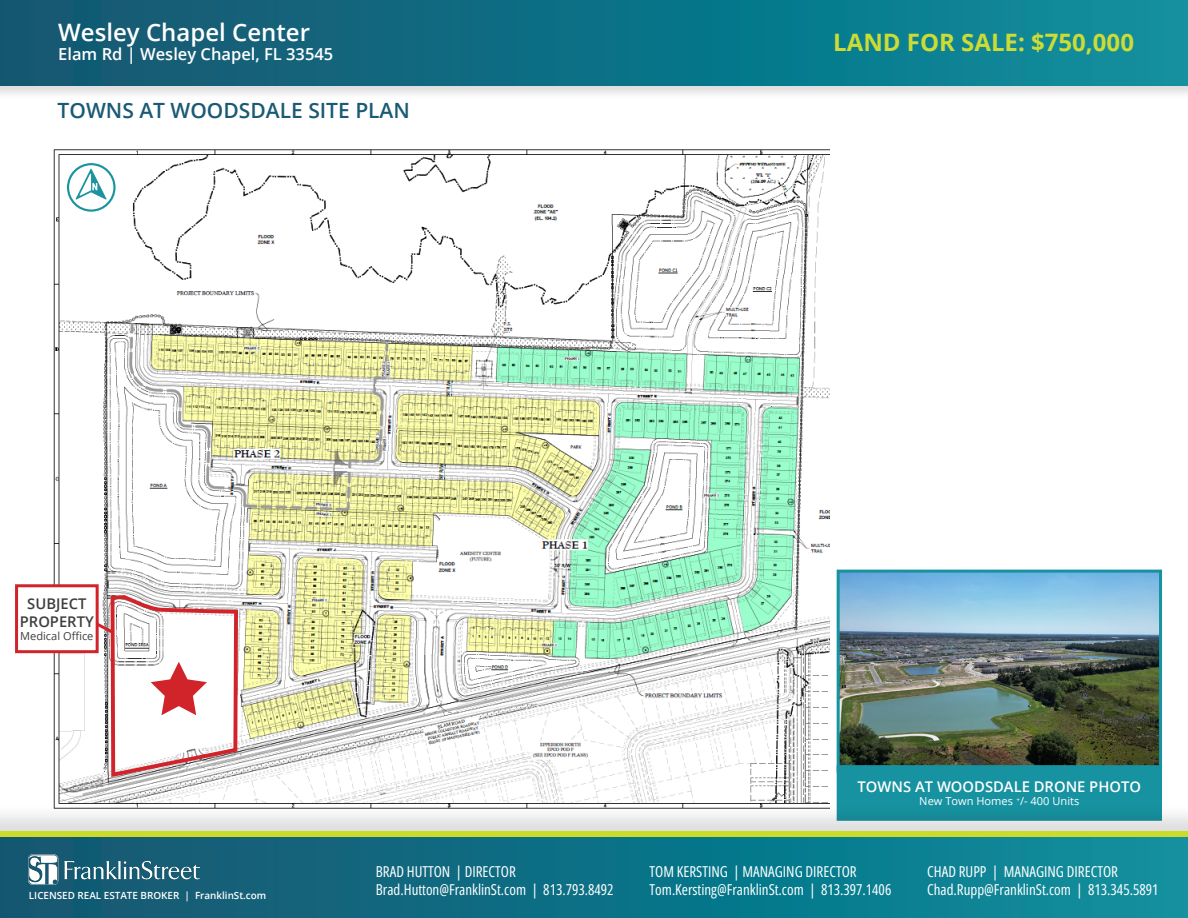
<style>
.page{position:relative;width:1188px;height:918px;background:#fff}
.page>*{position:absolute;margin:0;border:0;box-sizing:border-box;transform-origin:0 0}
.t1{font:700 24px "Open Sans";color:#cddc34}
.t2{font:600 24px "Open Sans";color:#fff}
.t3{font:600 21px "Open Sans";color:#1a5a75}
.t4{font:600 16.5px "Open Sans";color:#fff}
.t5{font:15px "Open Sans Condensed";color:#fff}
.t6{font:600 14.7px "Open Sans";color:#fff}
.t7{font:600 14.7px/17.7px "Open Sans";color:#3e3e3f;text-align:center}
.t8{font:11.1px "Open Sans";color:#fff}
.t9{font:11.1px "Open Sans";color:#3e3e3f}
.t10{font:600 9.9px "Open Sans";color:#fff}
</style>
<div class="page">
<img style="left:26px;top:149px;width:803px;height:654px">
<img style="left:841px;top:574px;width:317px;height:191px">
<div style="left:837px;top:570px;width:325px;height:203px;border:3px solid #1692a0"></div>
<div style="left:838px;top:767px;width:323px;height:52px;background:#1692a0"></div>
<div style="left:837px;top:765px;width:325px;height:56px;border:3px solid #1692a0"></div>
<svg style="left:83px;top:594px;width:157px;height:185px"></svg>
<div style="left:17px;top:586px;width:80px;height:66px;background:#fff"></div>
<div style="left:15px;top:584px;width:84px;height:69px;border:3px solid #d1232a"></div>
<div style="left:0;top:803px;width:1188px;height:54px;background:#231f20;opacity:.15"></div>
<div style="left:0;top:831px;width:1188px;height:25px;background:#cbdb2a"></div>
<div style="left:0;top:837px;width:1188px;height:81px;background:linear-gradient(to right,#13556f,#0b8f9e)"></div>
<div style="left:0;top:0;width:1188px;height:100px;background:#231f20;opacity:.15"></div>
<div style="left:0;top:0;width:1188px;height:85px;background:linear-gradient(to right,#13556f,#0b8f9e)"></div>
<img style="left:28px;top:854px;width:171px;height:30px">
<svg style="left:67px;top:163px;width:49px;height:49px"></svg>
<p class="t2" style="left:58px;top:16px;width:253px">Wesley Chapel Center</p>
<p class="t4" style="left:58px;top:43px;width:277px">Elam Rd | Wesley Chapel, FL 33545</p>
<p class="t3" style="left:58px;top:96px;width:354px">TOWNS AT WOODSDALE SITE PLAN</p>
<p class="t1" style="left:833px;top:25px;width:302px">LAND FOR SALE: $750,000</p>
<p class="t7" style="left:20px;top:594px;width:75px">SUBJECT<br>PROPERTY</p>
<p class="t9" style="left:20px;top:628px;width:75px">Medical Office</p>
<p class="t10" style="left:29px;top:889px;width:239px">LICENSED REAL ESTATE BROKER | FranklinSt.com</p>
<p class="t5" style="left:376px;top:861px;width:142px">BRAD HUTTON | DIRECTOR</p>
<p class="t5" style="left:376px;top:879px;width:239px">Brad.Hutton@FranklinSt.com | 813.793.8492</p>
<p class="t6" style="left:858px;top:777px;width:285px">TOWNS AT WOODSDALE DRONE PHOTO</p>
<p class="t8" style="left:919px;top:794px;width:162px">New Town Homes <sup>+</sup>/- 400 Units</p>
<p class="t5" style="left:650px;top:861px;width:209px">TOM KERSTING | MANAGING DIRECTOR</p>
<p class="t5" style="left:650px;top:879px;width:243px">Tom.Kersting@FranklinSt.com | 813.397.1406</p>
<p class="t5" style="left:927px;top:861px;width:192px">CHAD RUPP | MANAGING DIRECTOR</p>
<p class="t5" style="left:927px;top:879px;width:233px">Chad.Rupp@FranklinSt.com | 813.345.5891</p>
</div>
